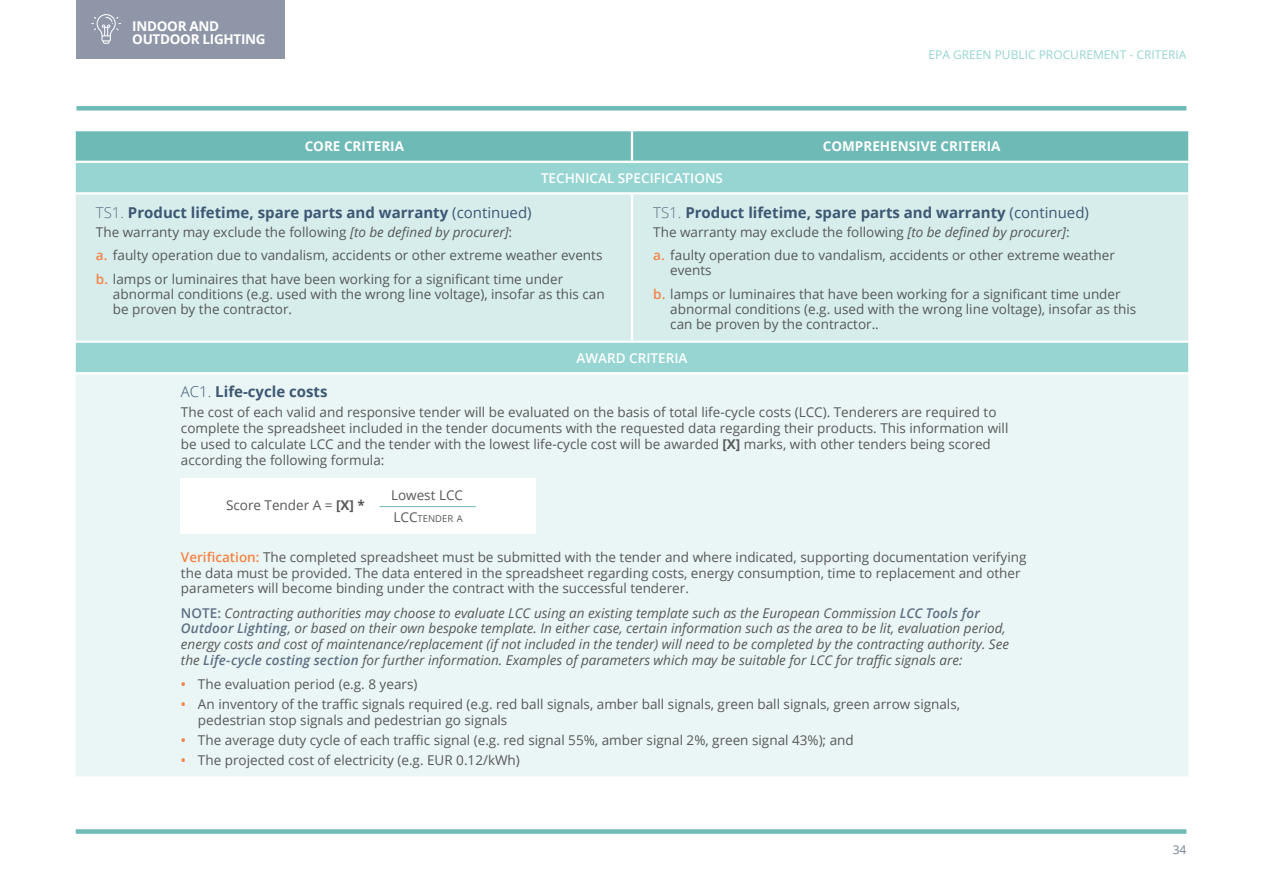
<style>
.page{position:relative;width:1263px;height:893px;background:#fff}
.page>*{position:absolute;margin:0;border:0;box-sizing:border-box;transform-origin:0 0}
.Criteria_Heading{font:700 15px "Open Sans";color:#3d5873}
.Table_Text{font:13.5px/15.8px "Open Sans";color:#57585a}
.Table_Text-2{font:italic 13.5px/15.8px "Open Sans";color:#57585a}
.Table_White_Subheadi{font:600 13.5px "Open Sans";color:#fff}
.Table_White_Heading{font:700 13.5px "Open Sans";color:#fff}
.Table_White_Heading-2{font:700 13.5px/13.5px "Open Sans";letter-spacing:-.02em;color:#fff}
.t1{font:12px "Open Sans";color:#96d5d2}
.t2{font:12px "Open Sans";color:#747e94}
.Table_Text-3{font:9.45px "Open Sans";color:#57585a}
.s1{font-weight:300;color:#5e6e85}
.s2{font-weight:400}
.s3{font-style:italic}
.s4{font-weight:600;color:#f58345}
.s5{font-weight:300}
.s6{font-weight:700}
.s7{font-size:13.5px}
.s8{font-weight:600;font-style:normal;color:#5e6e85}
.s9{font-weight:600;color:#5e6e85}
</style>
<div class="page">
<div style="left:76px;top:829px;width:1110px;height:5px;background:#6ebab7"></div>
<div style="left:77px;top:106px;width:1109px;height:5px;background:#6ebab7"></div>
<div style="left:77px;top:0;width:208px;height:59px;background:#8f96a8"></div>
<svg style="left:91px;top:14px;width:30px;height:30px"></svg>
<div style="left:76px;top:131px;width:1112px;height:30px;background:#6ebab7"></div>
<div style="left:76px;top:163px;width:1112px;height:209px;background:#96d5d2"></div>
<div style="left:76px;top:194px;width:1112px;height:146px;background:#d6edec"></div>
<div style="left:75px;top:373px;width:1114px;height:404px;background:#eaf6f5"></div>
<hr style="left:631px;top:131px;width:2px;height:30px;background:#fff">
<hr style="left:74px;top:192px;width:558px;height:2px;background:#fff">
<hr style="left:632px;top:192px;width:558px;height:2px;background:#fff">
<hr style="left:631px;top:194px;width:2px;height:146px;background:#fff">
<hr style="left:74px;top:340px;width:558px;height:3px;background:#fff">
<hr style="left:632px;top:340px;width:558px;height:3px;background:#fff">
<hr style="left:74px;top:372px;width:558px;height:2px;background:#fff">
<hr style="left:74px;top:374px;width:2px;height:402px;background:#fff">
<hr style="left:632px;top:372px;width:558px;height:2px;background:#fff">
<hr style="left:1188px;top:374px;width:2px;height:402px;background:#fff">
<hr style="left:74px;top:776px;width:558px;height:3px;background:#fff">
<hr style="left:632px;top:776px;width:558px;height:3px;background:#fff">
<div style="left:181px;top:478px;width:355px;height:56px;background:#fff"></div>
<hr style="left:380px;top:506px;width:96px;height:1px;background:#6ebab7">
<p class="Table_White_Heading-2" style="left:132px;top:19px;width:135px">INDOOR AND<br>OUTDOOR LIGHTING</p>
<p class="t1" style="left:928px;top:47px;width:259px">EPA GREEN PUBLIC PROCUREMENT - CRITERIA</p>
<p class="Table_White_Heading" style="left:305px;top:137px;width:101px">CORE CRITERIA</p>
<p class="Table_White_Heading" style="left:823px;top:137px;width:179px">COMPREHENSIVE CRITERIA</p>
<p class="Table_White_Subheadi" style="left:541px;top:169px;width:183px">TECHNICAL SPECIFICATIONS</p>
<p class="Criteria_Heading" style="left:96px;top:202px;width:437px"><span class="s1">TS1.</span> Product lifetime, spare parts and warranty <span class="s2">(continued)</span></p>
<p class="Table_Text" style="left:96px;top:224px;width:418px">The warranty may exclude the following <span class="s3">[to be defined by procurer]</span>:</p>
<p class="Table_Text" style="left:96px;top:247px;width:508px"><span class="s4">a.</span> faulty operation due to vandalism, accidents or other extreme weather events</p>
<p class="Table_Text" style="left:113px;top:271px;width:493px;line-height:15px;text-indent:-17px"><span class="s4">b.</span> lamps or luminaires that have been working for a significant time under abnormal conditions (e.g. used with the wrong line voltage), insofar as this can be proven by the contractor.</p>
<p class="Criteria_Heading" style="left:653px;top:202px;width:437px"><span class="s1">TS1.</span> Product lifetime, spare parts and warranty <span class="s2">(continued)</span></p>
<p class="Table_Text" style="left:653px;top:224px;width:418px">The warranty may exclude the following <span class="s3">[to be defined by procurer]</span>:</p>
<p class="Table_Text" style="left:670px;top:248px;width:446px;line-height:15px;text-indent:-17px"><span class="s4">a.</span> faulty operation due to vandalism, accidents or other extreme weather events</p>
<p class="Table_Text" style="left:670px;top:286px;width:467px;line-height:15px;text-indent:-17px"><span class="s4">b.</span> lamps or luminaires that have been working for a significant time under abnormal conditions (e.g. used with the wrong line voltage), insofar as this can be proven by the contractor..</p>
<p class="Table_White_Subheadi" style="left:577px;top:348px;width:112px">AWARD CRITERIA</p>
<p class="Criteria_Heading" style="left:181px;top:381px;width:148px"><span class="s5">AC1.</span> Life-cycle costs</p>
<p class="Table_Text" style="left:181px;top:404px;width:829px">The cost of each valid and responsive tender will be evaluated on the basis of total life-cycle costs (LCC). Tenderers are required to complete the spreadsheet included in the tender documents with the requested data regarding their products. This information will be used to calculate LCC and the tender with the lowest life-cycle cost will be awarded <span class="s6">[X]</span> marks, with other tenders being scored according the following formula:</p>
<p class="Table_Text" style="left:226px;top:497px;width:140px">Score Tender A = <span class="s6">[X] *</span></p>
<p class="Table_Text" style="left:391px;top:486px;width:73px">Lowest LCC</p>
<p class="Table_Text-3" style="left:394px;top:512px;width:71px"><span class="s7">LCC</span>TENDER A</p>
<p class="Table_Text" style="left:181px;top:549px;width:847px"><span class="s4">Verification:</span> The completed spreadsheet must be submitted with the tender and where indicated, supporting documentation verifying the data must be provided. The data entered in the spreadsheet regarding costs, energy consumption, time to replacement and other parameters will become binding under the contract with the successful tenderer.</p>
<p class="Table_Text-2" style="left:181px;top:604px;width:829px"><span class="s8">NOTE:</span> Contracting authorities may choose to evaluate LCC using an existing template such as the European Commission <span class="s9">LCC Tools for Outdoor Lighting</span>, or based on their own bespoke template. In either case, certain information such as the area to be lit, evaluation period, energy costs and cost of maintenance/replacement (if not included in the tender) will need to be completed by the contracting authority. See the <span class="s9">Life-cycle costing section</span> for further information. Examples of parameters which may be suitable for LCC for traffic signals are:</p>
<p class="Table_Text" style="left:181px;top:676px;width:238px"><span class="s4">•</span> The evaluation period (e.g. 8 years)</p>
<p class="Table_Text" style="left:198px;top:696px;width:764px;text-indent:-17px"><span class="s4">•</span> An inventory of the traffic signals required (e.g. red ball signals, amber ball signals, green ball signals, green arrow signals, pedestrian stop signals and pedestrian go signals</p>
<p class="Table_Text" style="left:181px;top:732px;width:674px"><span class="s4">•</span> The average duty cycle of each traffic signal (e.g. red signal 55%, amber signal 2%, green signal 43%); and</p>
<p class="Table_Text" style="left:181px;top:752px;width:340px"><span class="s4">•</span> The projected cost of electricity (e.g. EUR 0.12/kWh)</p>
<p class="t2" style="left:1173px;top:841px;width:15px">34</p>
</div>
